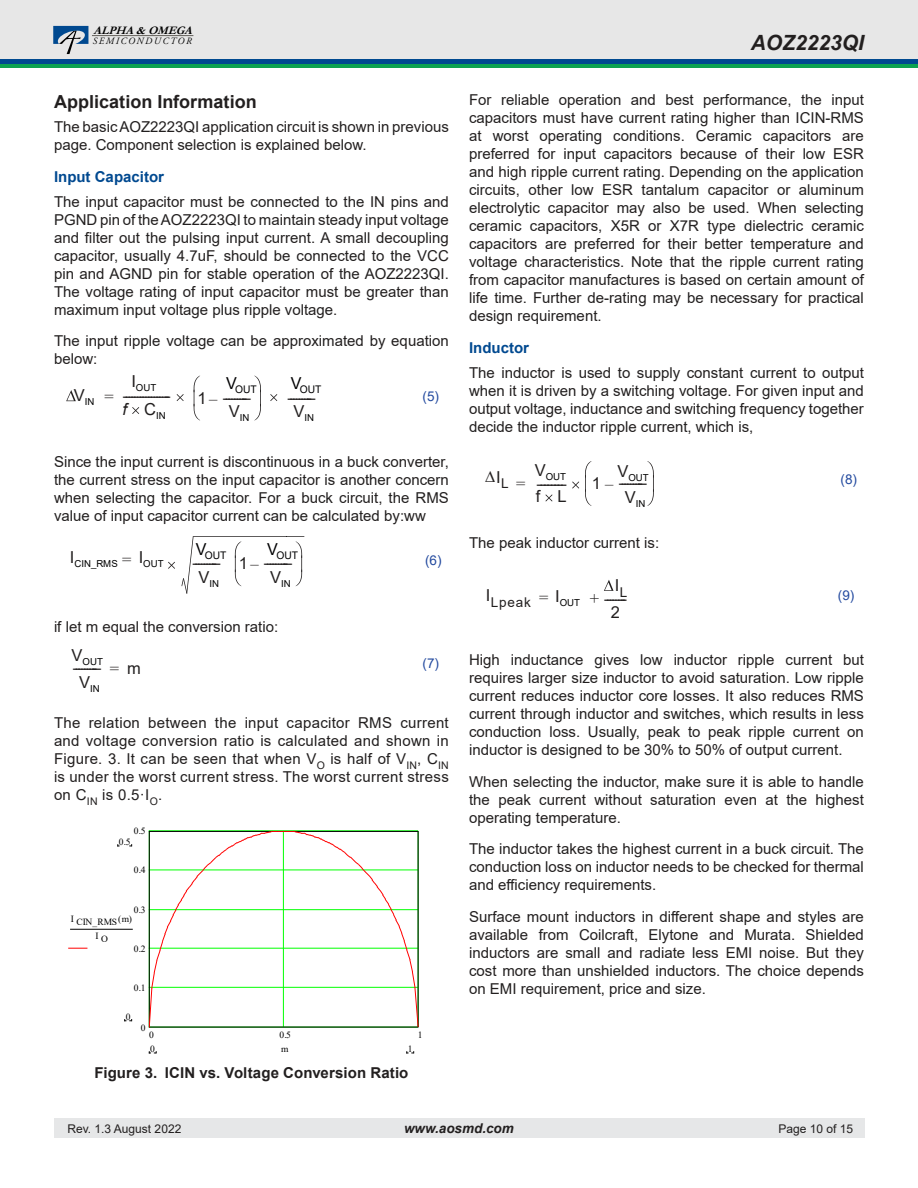
<style>
.page{position:relative;width:918px;height:1188px;background:#fff}
.page>*{position:absolute;margin:0;border:0;box-sizing:border-box;transform-origin:0 0}
.t1{font:italic 700 21px "Arial";color:#221f1f}
.t2{font:700 18px "Arial";color:#221f1f}
.t3{font:16.5px "Times New Roman";color:#221f1f}
.t4{font:16.5px/27.5px "Arial";color:#221f1f}
.t5{font:15px/18px "Arial";color:#221f1f;text-align:justify}
.t6{font:700 15px "Arial";letter-spacing:.01em;color:#221f1f}
.t7{font:700 15px "Arial";color:#004990}
.t8{font:italic 700 13.5px "Arial";color:#221f1f}
.t9{font:13.5px "Arial";color:#234a9f}
.t10{font:13.5px "Arial";letter-spacing:.055em;color:#221f1f}
.t11{font:13.5px "Arial";color:#22499e}
.t12{font:12px "Arial";color:#221f1f}
.t13{font:italic 700 11.55px "Garamond";color:#000}
.t14{font:10.5px "Arial";color:#010102}
.t15{font:9.6px "Arial";color:#000}
.t16{font:italic 9.6px "Adobe Garamond Pro";letter-spacing:.16em;color:#000}
.t17{font:9.45px/15.5px "Times New Roman";letter-spacing:-.015em;color:#000;text-align:center}
.s1{font-family:"Arial"}
</style>
<div class="page">
<div style="left:54px;top:1119px;width:810px;height:19px;background:#e6e7e8"></div>
<div style="left:0;top:0;width:918px;height:61px;background:#e7e7e7"></div>
<hr style="left:92px;top:35px;width:101px;height:1px;background:#615e59">
<svg style="left:53px;top:26px;width:35px;height:28px"></svg>
<div style="left:0;top:59px;width:918px;height:5px;background:#004990"></div>
<hr style="left:0;top:64px;width:918px;height:3px;background:#0ca251">
<svg style="left:194px;top:376px;width:67px;height:44px"></svg>
<svg style="left:132px;top:407px;width:7px;height:7px"></svg>
<svg style="left:270px;top:394px;width:7px;height:7px"></svg>
<svg style="left:177px;top:394px;width:7px;height:7px"></svg>
<svg style="left:66px;top:390px;width:10px;height:11px"></svg>
<svg style="left:168px;top:562px;width:7px;height:7px"></svg>
<svg style="left:235px;top:541px;width:67px;height:45px"></svg>
<hr style="left:193px;top:536px;width:111px;height:1px;background:#221f1f">
<svg style="left:181px;top:537px;width:13px;height:57px"></svg>
<hr style="left:149px;top:1027px;width:268px;height:1px;background:#0f0">
<hr style="left:149px;top:830px;width:268px;height:1px;background:#0f0">
<hr style="left:150px;top:1027px;width:268px;height:1px;background:#000">
<svg style="left:149px;top:831px;width:270px;height:196px"></svg>
<svg style="left:69px;top:948px;width:18px;height:1px"></svg>
<hr style="left:71px;top:929px;width:61px;height:1px;background:#000">
<svg style="left:406px;top:1052px;width:8px;height:2px"></svg>
<svg style="left:149px;top:1052px;width:8px;height:2px"></svg>
<svg style="left:545px;top:494px;width:8px;height:8px"></svg>
<svg style="left:585px;top:461px;width:69px;height:45px"></svg>
<svg style="left:572px;top:481px;width:7px;height:8px"></svg>
<svg style="left:604px;top:580px;width:10px;height:11px"></svg>
<p class="t13" style="left:94px;top:23px;width:100px">ALPHA &amp; OMEGA</p>
<p class="t16" style="left:93px;top:35px;width:100px">SEMICONDUCTOR</p>
<p class="t2" style="left:54px;top:95px;width:204px">Application Information</p>
<p class="t5" style="left:54px;top:118px;width:396px">The basic AOZ2223QI application circuit is shown in previous page. Component selection is explained below.</p>
<p class="t7" style="left:54px;top:171px;width:112px">Input Capacitor</p>
<p class="t5" style="left:54px;top:192px;width:396px">The input capacitor must be connected to the IN pins and PGND pin of the AOZ2223QI to maintain steady input voltage and 昀椀lter out the pulsing input current. A small decoupling capacitor, usually 4.7uF, should be connected to the VCC pin and AGND pin for stable operation of the AOZ2223QI.<br>The voltage rating of input capacitor must be greater than maximum input voltage plus ripple voltage.</p>
<p class="t5" style="left:54px;top:332px;width:396px">The input ripple voltage can be approximated by equation below:</p>
<p class="t9" style="left:423px;top:391px;width:18px">(5)</p>
<p class="t15" style="left:131px;top:384px;width:26px"><sup>I</sup>OUT</p>
<p class="t14" style="left:226px;top:386px;width:32px"><sup>V</sup>OUT</p>
<p class="t15" style="left:229px;top:414px;width:22px"><sup>V</sup>IN</p>
<p class="t14" style="left:291px;top:386px;width:32px"><sup>V</sup>OUT</p>
<p class="t3" style="left:287px;top:387px;width:26px">--------</p>
<p class="t15" style="left:294px;top:414px;width:22px"><sup>V</sup>IN</p>
<p class="t3" style="left:74px;top:385px;width:99px"><span class="s1">V</span> = ----------------</p>
<p class="t15" style="left:85px;top:398px;width:11px">IN</p>
<p class="t3" style="left:198px;top:387px;width:51px"><span class="s1">1</span> ñ --------</p>
<p class="t15" style="left:122px;top:412px;width:45px"><sup>f</sup> <sup>C</sup>IN</p>
<p class="t5" style="left:54px;top:453px;width:396px">Since the input current is discontinuous in a buck converter, the current stress on the input capacitor is another concern when selecting the capacitor. For a buck circuit, the RMS value of input capacitor current can be calculated by:ww</p>
<p class="t14" style="left:196px;top:551px;width:32px"><sup>V</sup>OUT</p>
<p class="t3" style="left:122px;top:550px;width:11px">=</p>
<p class="t3" style="left:192px;top:553px;width:26px">--------</p>
<p class="t3" style="left:239px;top:553px;width:51px"><span class="s1">1</span> ñ --------</p>
<p class="t15" style="left:199px;top:580px;width:22px"><sup>V</sup>IN</p>
<p class="t14" style="left:267px;top:551px;width:32px"><sup>V</sup>OUT</p>
<p class="t15" style="left:270px;top:580px;width:22px"><sup>V</sup>IN</p>
<p class="t15" style="left:70px;top:560px;width:49px"><sup>I</sup>CIN_RMS</p>
<p class="t11" style="left:425px;top:555px;width:18px">(6)</p>
<p class="t15" style="left:139px;top:560px;width:26px"><sup>I</sup>OUT</p>
<p class="t5" style="left:54px;top:617px;width:226px">if let m equal the conversion ratio:</p>
<p class="t4" style="left:127px;top:656px;width:15px">m</p>
<p class="t9" style="left:423px;top:658px;width:18px">(7)</p>
<p class="t15" style="left:72px;top:658px;width:33px"><sup>V</sup>OUT</p>
<p class="t3" style="left:72px;top:658px;width:48px">-------- =</p>
<p class="t15" style="left:79px;top:685px;width:22px"><sup>V</sup>IN</p>
<p class="t5" style="left:54px;top:714px;width:396px">The relation between the input capacitor RMS current and voltage conversion ratio is calculated and shown in Figure. 3. It can be seen that when V<sub>O</sub> is half of V<sub>IN</sub>, C<sub>IN </sub>is under the worst current stress. The worst current stress on C<sub>IN</sub> is 0.5·I<sub>O</sub>.</p>
<p class="t17" style="left:134px;top:824px;width:13px">0.5</p>
<p class="t17" style="left:119px;top:835px;width:13px">0.5</p>
<p class="t17" style="left:134px;top:863px;width:13px">0.4</p>
<p class="t17" style="left:134px;top:903px;width:13px">0.3</p>
<p class="t17" style="left:71px;top:915px;width:63px">I CIN_RMS m( )<br>I O</p>
<p class="t17" style="left:134px;top:942px;width:13px">0.2</p>
<p class="t17" style="left:134px;top:981px;width:13px">0.1</p>
<p class="t17" style="left:126px;top:1010px;width:6px">0</p>
<p class="t17" style="left:141px;top:1021px;width:6px">0</p>
<p class="t17" style="left:149px;top:1028px;width:6px">0</p>
<p class="t17" style="left:279px;top:1028px;width:13px">0.5</p>
<p class="t17" style="left:418px;top:1028px;width:6px">1</p>
<p class="t17" style="left:150px;top:1042px;width:6px">0</p>
<p class="t17" style="left:281px;top:1042px;width:9px">m</p>
<p class="t17" style="left:408px;top:1042px;width:6px">1</p>
<p class="t6" style="left:94px;top:1067px;width:316px">Figure 3. ICIN vs. Voltage Conversion Ratio</p>
<h1 class="t1" style="left:751px;top:34px;width:115px">AOZ2223QI</h1>
<p class="t5" style="left:469px;top:91px;width:396px">For reliable operation and best performance, the input capacitors must have current rating higher than ICIN-RMS at worst operating conditions. Ceramic capacitors are preferred for input capacitors because of their low ESR and high ripple current rating. Depending on the application circuits, other low ESR tantalum capacitor or aluminum electrolytic capacitor may also be used. When selecting ceramic capacitors, X5R or X7R type dielectric ceramic capacitors are preferred for their better temperature and voltage characteristics. Note that the ripple current rating from capacitor manufactures is based on certain amount of life time. Further de-rating may be necessary for practical design requirement.</p>
<p class="t7" style="left:469px;top:342px;width:61px">Inductor</p>
<p class="t5" style="left:469px;top:363px;width:396px">The inductor is used to supply constant current to output when it is driven by a switching voltage. For given input and output voltage, inductance and switching frequency together decide the inductor ripple current, which is,</p>
<p class="t9" style="left:841px;top:474px;width:18px">(8)</p>
<p class="t15" style="left:535px;top:473px;width:33px"><sup>V</sup>OUT</p>
<p class="t4" style="left:485px;top:463px;width:17px">∆I</p>
<p class="t15" style="left:617px;top:474px;width:33px"><sup>V</sup>OUT</p>
<p class="t10" style="left:501px;top:479px;width:9px">L</p>
<p class="t4" style="left:536px;top:484px;width:33px">f L</p>
<p class="t5" style="left:469px;top:534px;width:192px">The peak inductor current is:</p>
<p class="t15" style="left:555px;top:599px;width:26px"><sup>I</sup>OUT</p>
<p class="t3" style="left:592px;top:473px;width:53px"><span class="s1">1</span> ñ --------</p>
<p class="t15" style="left:625px;top:500px;width:22px"><sup>V</sup>IN</p>
<p class="t3" style="left:516px;top:474px;width:53px">= --------</p>
<p class="t10" style="left:486px;top:597px;width:47px"><sup>I</sup>Lpeak</p>
<p class="t4" style="left:611px;top:573px;width:18px">I<sub>L<br></sub>2</p>
<p class="t3" style="left:539px;top:587px;width:11px">=</p>
<p class="t3" style="left:590px;top:589px;width:39px">+ --------</p>
<p class="t9" style="left:838px;top:590px;width:18px">(9)</p>
<p class="t5" style="left:469px;top:651px;width:396px">High inductance gives low inductor ripple current but requires larger size inductor to avoid saturation. Low ripple current reduces inductor core losses. It also reduces RMS current through inductor and switches, which results in less conduction loss. Usually, peak to peak ripple current on inductor is designed to be 30% to 50% of output current.</p>
<p class="t5" style="left:469px;top:772px;width:396px">When selecting the inductor, make sure it is able to handle the peak current without saturation even at the highest operating temperature.</p>
<p class="t5" style="left:469px;top:840px;width:396px">The inductor takes the highest current in a buck circuit. The conduction loss on inductor needs to be checked for thermal and e昀케ciency requirements.</p>
<p class="t5" style="left:469px;top:907px;width:396px">Surface mount inductors in di昀昀erent shape and styles are available from Coilcraft, Elytone and Murata. Shielded inductors are small and radiate less EMI noise. But they cost more than unshielded inductors. The choice depends on EMI requirement, price and size.</p>
<p class="t12" style="left:68px;top:1125px;width:115px">Rev. 1.3 August 2022</p>
<p class="t8" style="left:404px;top:1124px;width:111px">www.aosmd.com</p>
<p class="t12" style="left:778px;top:1125px;width:76px">Page 10 of 15</p>
</div>
